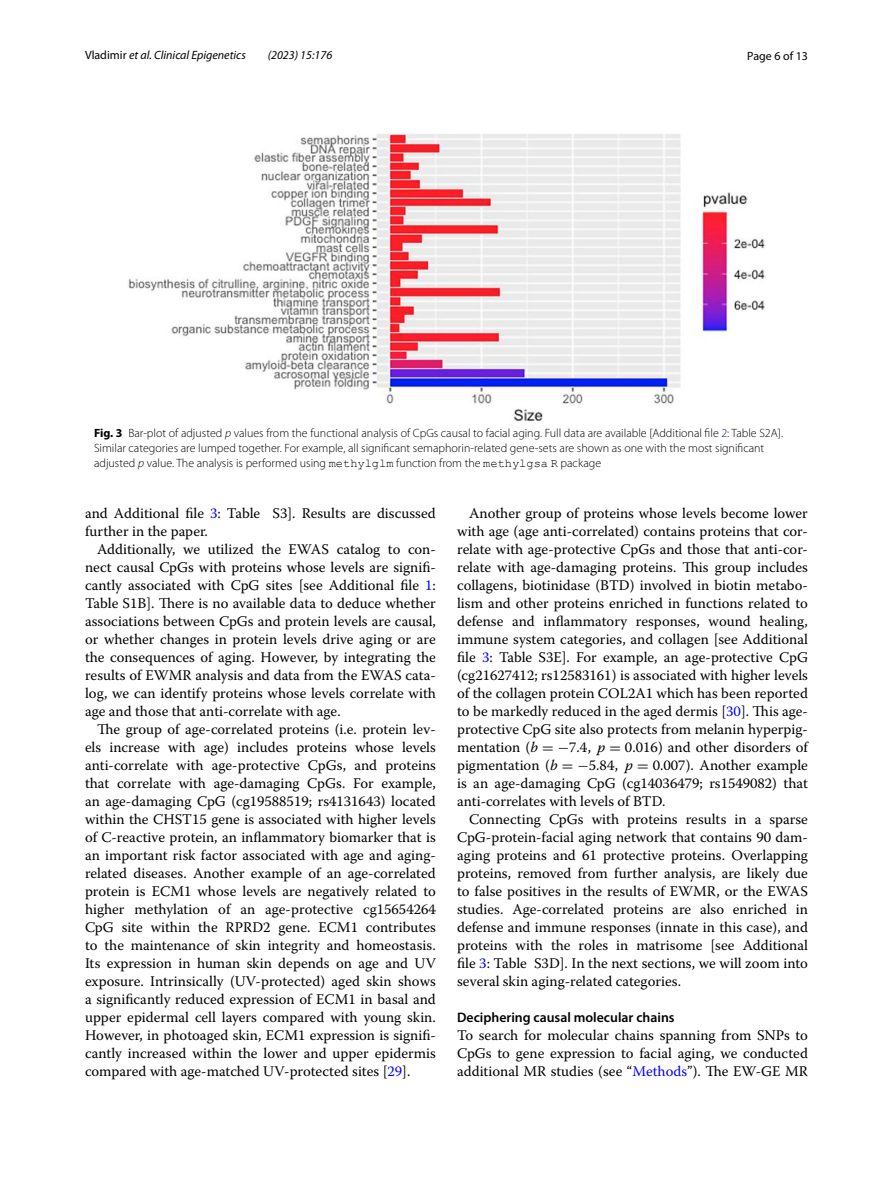
<style>
.page{position:relative;width:893px;height:1187px;background:#fff}
.page>*{position:absolute;margin:0;border:0;box-sizing:border-box;transform-origin:0 0}
.t1{font:14.7px/18px "Warnock Pro";color:#000;text-align:justify}
.t2{font:600 13.8px "Myriad Pro";color:#000}
.t3{font:300 12px/15px "Myriad Pro";color:#000}
.t4{font:italic 12px "Myriad Pro";color:#000}
.t5{font:12px "Myriad Pro";color:#000}
.s1{font-style:normal}
.s2{font-weight:700}
.s3{font-style:italic}
.s4{color:#00f}
.s5{font-family:"Courier New";font-weight:400}
.s6{font-family:"Warnock Pro It 11"}
.s7{font-family:"MTSYN21"}
.s8{font-family:"Warnock Pro Regular 30"}
.s9{font-family:"Warnock Pro It 12"}
.s10{font-family:"MTSYN22"}
.s11{font-family:"Warnock Pro Regular 31"}
.s12{font-family:"Warnock Pro It 13"}
.s13{font-family:"MTSYN19"}
.s14{font-family:"Warnock Pro Regular 28"}
.s15{font-family:"Warnock Pro It 10"}
.s16{font-family:"MTSYN20"}
.s17{font-family:"Warnock Pro Regular 29"}
</style>
<div class="page">
<img style="left:128px;top:133px;width:637px;height:288px">
<p class="t4" style="left:85px;top:48px;width:162px"><span class="s1">Vladimir</span> et al. Clinical Epigenetics</p>
<p class="t4" style="left:268px;top:48px;width:66px">(2023) 15:176</p>
<p class="t5" style="left:747px;top:48px;width:62px">Page 6 of 13</p>
<p class="t3" style="left:94px;top:425px;width:691px"><span class="s2">Fig. 3</span> Bar-plot of adjusted <span class="s3">p</span> values from the functional analysis of CpGs causal to facial aging. Full data are available [Additional file <span class="s4">2</span>: Table S2A].<br>Similar categories are lumped together. For example, all significant semaphorin-related gene-sets are shown as one with the most significant adjusted <span class="s3">p</span> value. The analysis is performed using <span class="s5">methylglm</span> function from the <span class="s5">methylgsa R</span> package</p>
<p class="t1" style="left:85px;top:503px;width:352px">and Additional file <span class="s4">3</span>: Table S3]. Results are discussed further in the paper.</p>
<p class="t1" style="left:85px;top:539px;width:352px;text-indent:12px">Additionally, we utilized the EWAS catalog to con&shy;nect causal CpGs with proteins whose levels are signifi&shy;cantly associated with CpG sites [see Additional file <span class="s4">1</span>:<br>Table S1B]. There is no available data to deduce whether associations between CpGs and protein levels are causal, or whether changes in protein levels drive aging or are the consequences of aging. However, by integrating the results of EWMR analysis and data from the EWAS cata&shy;log, we can identify proteins whose levels correlate with age and those that anti-correlate with age.</p>
<p class="t1" style="left:85px;top:719px;width:352px;text-indent:12px">The group of age-correlated proteins (i.e. protein lev&shy;els increase with age) includes proteins whose levels anti-correlate with age-protective CpGs, and proteins that correlate with age-damaging CpGs. For example, an age-damaging CpG (cg19588519; rs4131643) located within the CHST15 gene is associated with higher levels of C-reactive protein, an inflammatory biomarker that is an important risk factor associated with age and aging&shy;related diseases. Another example of an age-correlated protein is ECM1 whose levels are negatively related to higher methylation of an age-protective cg15654264<br>CpG site within the RPRD2 gene. ECM1 contributes to the maintenance of skin integrity and homeostasis.<br>Its expression in human skin depends on age and UV exposure. Intrinsically (UV-protected) aged skin shows a significantly reduced expression of ECM1 in basal and upper epidermal cell layers compared with young skin.<br>However, in photoaged skin, ECM1 expression is signifi&shy;cantly increased within the lower and upper epidermis compared with age-matched UV-protected sites [<span class="s4">29</span>].</p>
<p class="t1" style="left:457px;top:503px;width:352px;text-indent:12px">Another group of proteins whose levels become lower with age (age anti-correlated) contains proteins that cor&shy;relate with age-protective CpGs and those that anti-cor&shy;relate with age-damaging proteins. This group includes collagens, biotinidase (BTD) involved in biotin metabo&shy;lism and other proteins enriched in functions related to defense and inflammatory responses, wound healing, immune system categories, and collagen [see Additional file <span class="s4">3</span>: Table S3E]. For example, an age-protective CpG (cg21627412; rs12583161) is associated with higher levels of the collagen protein COL2A1 which has been reported to be markedly reduced in the aged dermis [<span class="s4">30</span>]. This age&shy;protective CpG site also protects from melanin hyperpig&shy;mentation (<span class="s6">b</span> <span class="s7">= −</span><span class="s8">7.4</span>, <span class="s9">p</span> <span class="s10">=</span> <span class="s11">0.016</span>) and other disorders of pigmentation (<span class="s12">b</span> <span class="s13">= −</span><span class="s14">5.84</span>, <span class="s15">p</span> <span class="s16">=</span> <span class="s17">0.007</span>). Another example is an age-damaging CpG (cg14036479; rs1549082) that anti-correlates with levels of BTD.</p>
<p class="t1" style="left:457px;top:809px;width:352px;text-indent:12px">Connecting CpGs with proteins results in a sparse CpG-protein-facial aging network that contains 90 dam&shy;aging proteins and 61 protective proteins. Overlapping proteins, removed from further analysis, are likely due to false positives in the results of EWMR, or the EWAS studies. Age-correlated proteins are also enriched in defense and immune responses (innate in this case), and proteins with the roles in matrisome [see Additional file <span class="s4">3</span>: Table S3D]. In the next sections, we will zoom into several skin aging-related categories.</p>
<p class="t2" style="left:457px;top:1008px;width:219px">Deciphering causal molecular chains</p>
<p class="t1" style="left:457px;top:1025px;width:352px">To search for molecular chains spanning from SNPs to CpGs to gene expression to facial aging, we conducted additional MR studies (see “<span class="s4">Methods</span>”). The EW-GE MR</p>
</div>
